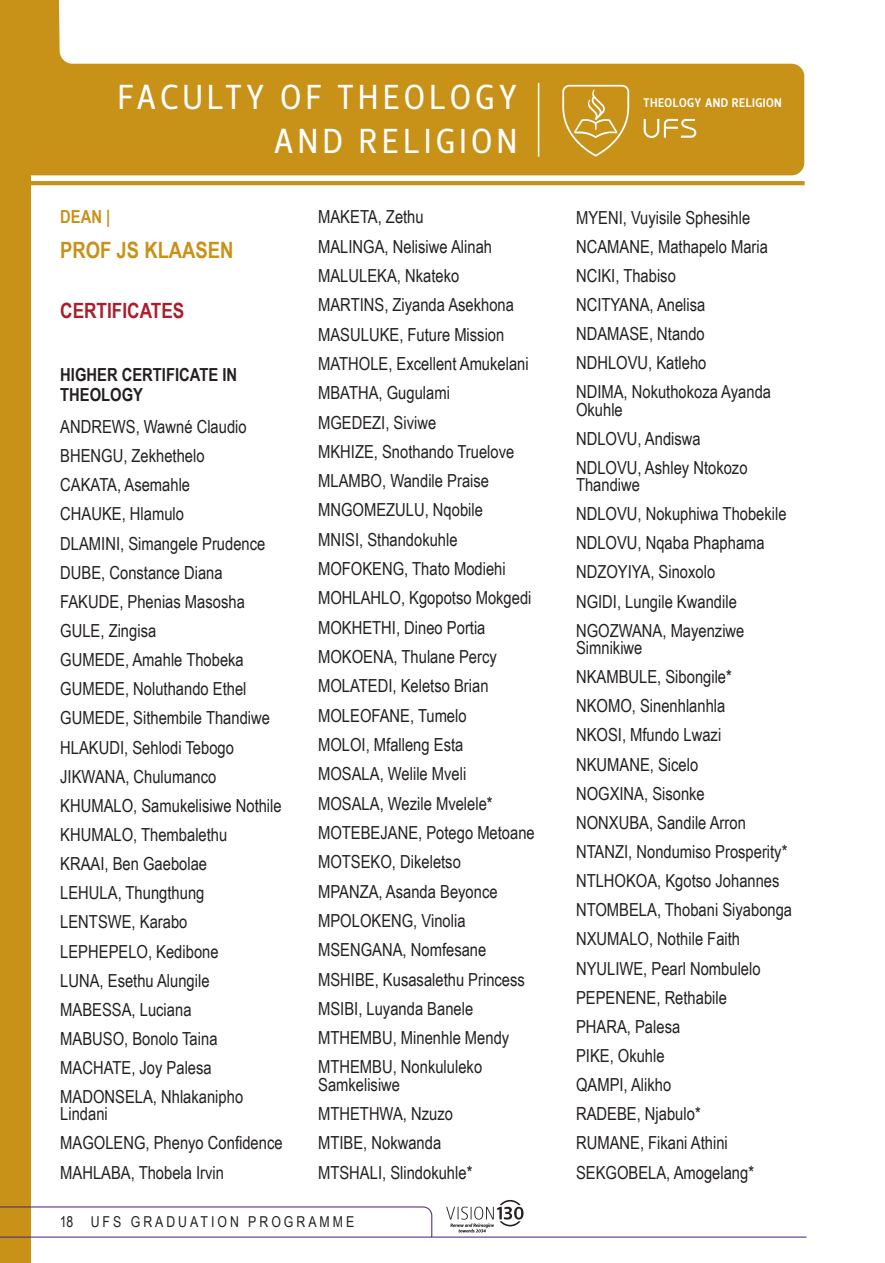
<style>
.page{position:relative;width:885px;height:1263px;background:#fff}
.page>*{position:absolute;margin:0;border:0;box-sizing:border-box;transform-origin:0 0}
.t1{font:34.5px/43.5px "Leitura Sans Grot 2";letter-spacing:.115em;color:#fff;text-align:right}
.paragraph{font:700 22.5px "Arial Narrow";color:#c89118}
.Heading_3{font:700 21px "Arial Narrow";color:#aa1d2d}
.t2{font:18px/17.1px "Arial Narrow";color:#231f20}
.t3{font:700 18px/20.1px "Arial Narrow";color:#231f20}
.paragraph-2{font:700 18px "Arial Narrow";color:#c89118}
.t4{font:15px "Arial Narrow";letter-spacing:.2em;color:#231f20}
.t5{font:12.45px "Leitura Sans Grot 3";letter-spacing:.03em;color:#fff}
</style>
<div class="page">
<div style="left:0;top:0;width:30px;height:1263px;background:#c89118"></div>
<svg style="left:30px;top:0;width:774px;height:175px;fill:#c89118"></svg>
<hr style="left:538px;top:83px;width:1px;height:74px;background:#fff">
<svg style="left:562px;top:85px;width:67px;height:72px;background:#cfa139"></svg>
<svg style="left:644px;top:119px;width:52px;height:19px"></svg>
<hr style="left:0;top:181px;width:805px;height:4px;background:#c89118">
<svg style="left:0;top:1206px;width:433px;height:32px"></svg>
<hr style="left:432px;top:1236px;width:374px;height:1px;background:#512887">
<svg style="left:446px;top:1200px;width:77px;height:32px"></svg>
<p class="t1" style="left:117px;top:76px;width:401px">FACULTY OF THEOLOGY<br>AND RELIGION</p>
<p class="paragraph-2" style="left:60px;top:203px;width:52px">DEAN |</p>
<p class="paragraph" style="left:60px;top:233px;width:175px">PROF JS KLAASEN</p>
<p class="Heading_3" style="left:60px;top:295px;width:126px">CERTIFICATES</p>
<p class="t3" style="left:60px;top:363px;width:178px">HIGHER CERTIFICATE IN<br>THEOLOGY</p>
<p class="t2" style="left:60px;top:417px;width:188px">ANDREWS, Wawné Claudio</p>
<p class="t2" style="left:60px;top:447px;width:146px">BHENGU, Zekhethelo</p>
<p class="t2" style="left:60px;top:476px;width:131px">CAKATA, Asemahle</p>
<p class="t2" style="left:60px;top:505px;width:125px">CHAUKE, Hlamulo</p>
<p class="t2" style="left:60px;top:534px;width:207px">DLAMINI, Simangele Prudence</p>
<p class="t2" style="left:60px;top:563px;width:164px">DUBE, Constance Diana</p>
<p class="t2" style="left:60px;top:592px;width:186px">FAKUDE, Phenias Masosha</p>
<p class="t2" style="left:60px;top:621px;width:97px">GULE, Zingisa</p>
<p class="t2" style="left:60px;top:650px;width:185px">GUMEDE, Amahle Thobeka</p>
<p class="t2" style="left:60px;top:679px;width:188px">GUMEDE, Noluthando Ethel</p>
<p class="t2" style="left:60px;top:709px;width:211px">GUMEDE, Sithembile Thandiwe</p>
<p class="t2" style="left:60px;top:738px;width:175px">HLAKUDI, Sehlodi Tebogo</p>
<p class="t2" style="left:60px;top:767px;width:158px">JIKWANA, Chulumanco</p>
<p class="t2" style="left:60px;top:796px;width:223px">KHUMALO, Samukelisiwe Nothile</p>
<p class="t2" style="left:60px;top:825px;width:169px">KHUMALO, Thembalethu</p>
<p class="t2" style="left:60px;top:854px;width:148px">KRAAI, Ben Gaebolae</p>
<p class="t2" style="left:60px;top:883px;width:146px">LEHULA, Thungthung</p>
<p class="t2" style="left:60px;top:912px;width:129px">LENTSWE, Karabo</p>
<p class="t2" style="left:60px;top:942px;width:160px">LEPHEPELO, Kedibone</p>
<p class="t2" style="left:60px;top:971px;width:151px">LUNA, Esethu Alungile</p>
<p class="t2" style="left:60px;top:1000px;width:133px">MABESSA, Luciana</p>
<p class="t2" style="left:60px;top:1029px;width:159px">MABUSO, Bonolo Taina</p>
<p class="t2" style="left:60px;top:1058px;width:153px">MACHATE, Joy Palesa</p>
<p class="t2" style="left:60px;top:1087px;width:184px">MADONSELA, Nhlakanipho<br>Lindani</p>
<p class="t2" style="left:60px;top:1133px;width:224px">MAGOLENG, Phenyo Confidence</p>
<p class="t2" style="left:60px;top:1163px;width:165px">MAHLABA, Thobela Irvin</p>
<p class="t2" style="left:318px;top:208px;width:107px">MAKETA, Zethu</p>
<p class="t2" style="left:318px;top:237px;width:175px">MALINGA, Nelisiwe Alinah</p>
<p class="t2" style="left:318px;top:266px;width:143px">MALULEKA, Nkateko</p>
<p class="t2" style="left:318px;top:296px;width:197px">MARTINS, Ziyanda Asekhona</p>
<p class="t2" style="left:318px;top:325px;width:188px">MASULUKE, Future Mission</p>
<p class="t2" style="left:318px;top:354px;width:212px">MATHOLE, Excellent Amukelani</p>
<p class="t2" style="left:318px;top:384px;width:133px">MBATHA, Gugulami</p>
<p class="t2" style="left:318px;top:413px;width:120px">MGEDEZI, Siviwe</p>
<p class="t2" style="left:318px;top:442px;width:198px">MKHIZE, Snothando Truelove</p>
<p class="t2" style="left:318px;top:471px;width:172px">MLAMBO, Wandile Praise</p>
<p class="t2" style="left:318px;top:501px;width:166px">MNGOMEZULU, Nqobile</p>
<p class="t2" style="left:318px;top:530px;width:141px">MNISI, Sthandokuhle</p>
<p class="t2" style="left:318px;top:559px;width:189px">MOFOKENG, Thato Modiehi</p>
<p class="t2" style="left:318px;top:589px;width:215px">MOHLAHLO, Kgopotso Mokgedi</p>
<p class="t2" style="left:318px;top:618px;width:169px">MOKHETHI, Dineo Portia</p>
<p class="t2" style="left:318px;top:647px;width:180px">MOKOENA, Thulane Percy</p>
<p class="t2" style="left:318px;top:677px;width:172px">MOLATEDI, Keletso Brian</p>
<p class="t2" style="left:318px;top:706px;width:150px">MOLEOFANE, Tumelo</p>
<p class="t2" style="left:318px;top:735px;width:147px">MOLOI, Mfalleng Esta</p>
<p class="t2" style="left:318px;top:764px;width:150px">MOSALA, Welile Mveli</p>
<p class="t2" style="left:318px;top:794px;width:176px">MOSALA, Wezile Mvelele*</p>
<p class="t2" style="left:318px;top:823px;width:218px">MOTEBEJANE, Potego Metoane</p>
<p class="t2" style="left:318px;top:852px;width:144px">MOTSEKO, Dikeletso</p>
<p class="t2" style="left:318px;top:882px;width:181px">MPANZA, Asanda Beyonce</p>
<p class="t2" style="left:318px;top:911px;width:149px">MPOLOKENG, Vinolia</p>
<p class="t2" style="left:318px;top:940px;width:170px">MSENGANA, Nomfesane</p>
<p class="t2" style="left:318px;top:970px;width:208px">MSHIBE, Kusasalethu Princess</p>
<p class="t2" style="left:318px;top:999px;width:157px">MSIBI, Luyanda Banele</p>
<p class="t2" style="left:318px;top:1028px;width:193px">MTHEMBU, Minenhle Mendy</p>
<p class="t2" style="left:318px;top:1057px;width:166px">MTHEMBU, Nonkululeko<br>Samkelisiwe</p>
<p class="t2" style="left:318px;top:1104px;width:136px">MTHETHWA, Nzuzo</p>
<p class="t2" style="left:318px;top:1133px;width:125px">MTIBE, Nokwanda</p>
<p class="t2" style="left:318px;top:1163px;width:156px">MTSHALI, Slindokuhle*</p>
<p class="t4" style="left:60px;top:1210px;width:15px">18</p>
<p class="t4" style="left:91px;top:1210px;width:265px">UFS GRADUATION PROGRAMME</p>
<p class="t5" style="left:644px;top:94px;width:140px">THEOLOGY AND RELIGION</p>
<p class="t2" style="left:576px;top:208px;width:176px">MYENI, Vuyisile Sphesihle</p>
<p class="t2" style="left:576px;top:237px;width:193px">NCAMANE, Mathapelo Maria</p>
<p class="t2" style="left:576px;top:266px;width:101px">NCIKI, Thabiso</p>
<p class="t2" style="left:576px;top:295px;width:131px">NCITYANA, Anelisa</p>
<p class="t2" style="left:576px;top:324px;width:130px">NDAMASE, Ntando</p>
<p class="t2" style="left:576px;top:354px;width:132px">NDHLOVU, Katleho</p>
<p class="t2" style="left:576px;top:383px;width:197px">NDIMA, Nokuthokoza Ayanda<br>Okuhle</p>
<p class="t2" style="left:576px;top:429px;width:126px">NDLOVU, Andiswa</p>
<p class="t2" style="left:576px;top:458px;width:173px">NDLOVU, Ashley Ntokozo<br>Thandiwe</p>
<p class="t2" style="left:576px;top:504px;width:212px">NDLOVU, Nokuphiwa Thobekile</p>
<p class="t2" style="left:576px;top:534px;width:190px">NDLOVU, Nqaba Phaphama</p>
<p class="t2" style="left:576px;top:563px;width:141px">NDZOYIYA, Sinoxolo</p>
<p class="t2" style="left:576px;top:592px;width:162px">NGIDI, Lungile Kwandile</p>
<p class="t2" style="left:576px;top:621px;width:170px">NGOZWANA, Mayenziwe<br>Simnikiwe</p>
<p class="t2" style="left:576px;top:667px;width:157px">NKAMBULE, Sibongile*</p>
<p class="t2" style="left:576px;top:696px;width:151px">NKOMO, Sinenhlanhla</p>
<p class="t2" style="left:576px;top:726px;width:147px">NKOSI, Mfundo Lwazi</p>
<p class="t2" style="left:576px;top:755px;width:124px">NKUMANE, Sicelo</p>
<p class="t2" style="left:576px;top:784px;width:130px">NOGXINA, Sisonke</p>
<p class="t2" style="left:576px;top:813px;width:171px">NONXUBA, Sandile Arron</p>
<p class="t2" style="left:576px;top:842px;width:213px">NTANZI, Nondumiso Prosperity*</p>
<p class="t2" style="left:576px;top:871px;width:205px">NTLHOKOA, Kgotso Johannes</p>
<p class="t2" style="left:576px;top:900px;width:218px">NTOMBELA, Thobani Siyabonga</p>
<p class="t2" style="left:576px;top:930px;width:166px">NXUMALO, Nothile Faith</p>
<p class="t2" style="left:576px;top:959px;width:186px">NYULIWE, Pearl Nombulelo</p>
<p class="t2" style="left:576px;top:988px;width:152px">PEPENENE, Rethabile</p>
<p class="t2" style="left:576px;top:1017px;width:106px">PHARA, Palesa</p>
<p class="t2" style="left:576px;top:1046px;width:90px">PIKE, Okuhle</p>
<p class="t2" style="left:576px;top:1075px;width:97px">QAMPI, Alikho</p>
<p class="t2" style="left:576px;top:1104px;width:126px">RADEBE, Njabulo*</p>
<p class="t2" style="left:576px;top:1134px;width:153px">RUMANE, Fikani Athini</p>
<p class="t2" style="left:576px;top:1163px;width:180px">SEKGOBELA, Amogelang*</p>
</div>
